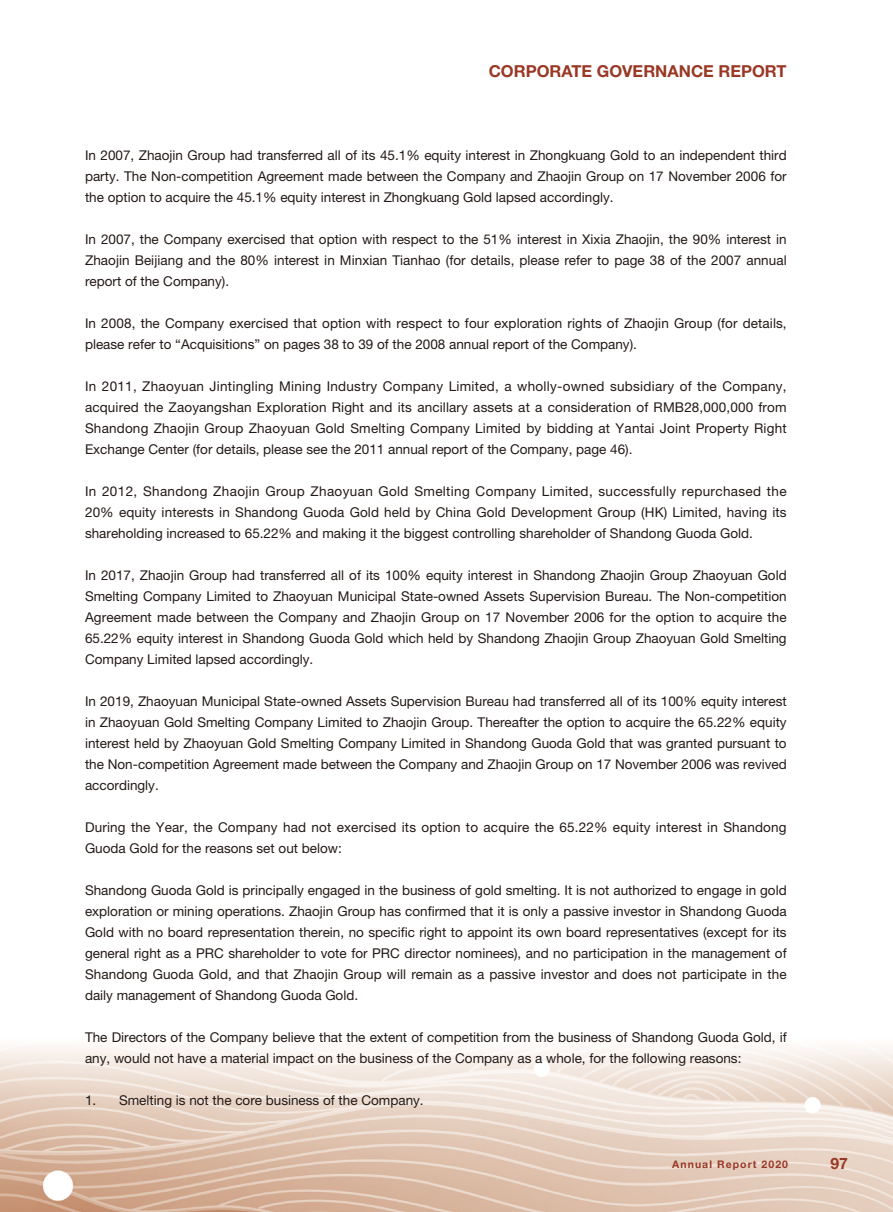
<style>
.page{position:relative;width:893px;height:1212px;background:#fff}
.page>*{position:absolute;margin:0;border:0;box-sizing:border-box;transform-origin:0 0}
.t1{font:700 16.5px "Helvetica Neue LT Std";color:#993824}
.t2{font:700 15.75px "Helvetica Neue LT Std";color:#993824}
.t3{font:13.5px/21px "Helvetica Neue LT Std";color:#231916;text-align:justify}
.t4{font:700 10.5px "Helvetica Neue LT Std";letter-spacing:.1em;color:#993824}
</style>
<div class="page">
<img style="left:0;top:1045px;width:893px;height:167px">
<p class="t1" style="left:489px;top:66px;width:299px">CORPORATE GOVERNANCE REPORT</p>
<p class="t3" style="left:85px;top:146px;width:703px">In 2007, Zhaojin Group had transferred all of its 45.1% equity interest in Zhongkuang Gold to an independent third party. The Non-competition Agreement made between the Company and Zhaojin Group on 17 November 2006 for the option to acquire the 45.1% equity interest in Zhongkuang Gold lapsed accordingly.</p>
<p class="t3" style="left:85px;top:230px;width:703px">In 2007, the Company exercised that option with respect to the 51% interest in Xixia Zhaojin, the 90% interest in Zhaojin Beijiang and the 80% interest in Minxian Tianhao (for details, please refer to page 38 of the 2007 annual report of the Company).</p>
<p class="t3" style="left:85px;top:314px;width:703px">In 2008, the Company exercised that option with respect to four exploration rights of Zhaojin Group (for details, please refer to “Acquisitions” on pages 38 to 39 of the 2008 annual report of the Company).</p>
<p class="t3" style="left:85px;top:377px;width:703px">In 2011, Zhaoyuan Jintingling Mining Industry Company Limited, a wholly-owned subsidiary of the Company, acquired the Zaoyangshan Exploration Right and its ancillary assets at a consideration of RMB28,000,000 from Shandong Zhaojin Group Zhaoyuan Gold Smelting Company Limited by bidding at Yantai Joint Property Right Exchange Center (for details, please see the 2011 annual report of the Company, page 46).</p>
<p class="t3" style="left:85px;top:482px;width:703px">In 2012, Shandong Zhaojin Group Zhaoyuan Gold Smelting Company Limited, successfully repurchased the 20% equity interests in Shandong Guoda Gold held by China Gold Development Group (HK) Limited, having its shareholding increased to 65.22% and making it the biggest controlling shareholder of Shandong Guoda Gold.</p>
<p class="t3" style="left:85px;top:566px;width:703px">In 2017, Zhaojin Group had transferred all of its 100% equity interest in Shandong Zhaojin Group Zhaoyuan Gold Smelting Company Limited to Zhaoyuan Municipal State-owned Assets Supervision Bureau. The Non-competition Agreement made between the Company and Zhaojin Group on 17 November 2006 for the option to acquire the 65.22% equity interest in Shandong Guoda Gold which held by Shandong Zhaojin Group Zhaoyuan Gold Smelting Company Limited lapsed accordingly.</p>
<p class="t3" style="left:85px;top:692px;width:703px">In 2019, Zhaoyuan Municipal State-owned Assets Supervision Bureau had transferred all of its 100% equity interest in Zhaoyuan Gold Smelting Company Limited to Zhaojin Group. Thereafter the option to acquire the 65.22% equity interest held by Zhaoyuan Gold Smelting Company Limited in Shandong Guoda Gold that was granted pursuant to the Non-competition Agreement made between the Company and Zhaojin Group on 17 November 2006 was revived accordingly.</p>
<p class="t3" style="left:85px;top:818px;width:703px">During the Year, the Company had not exercised its option to acquire the 65.22% equity interest in Shandong<br>Guoda Gold for the reasons set out below:</p>
<p class="t3" style="left:85px;top:881px;width:703px">Shandong Guoda Gold is principally engaged in the business of gold smelting. It is not authorized to engage in gold exploration or mining operations. Zhaojin Group has confirmed that it is only a passive investor in Shandong Guoda Gold with no board representation therein, no specific right to appoint its own board representatives (except for its general right as a PRC shareholder to vote for PRC director nominees), and no participation in the management of Shandong Guoda Gold, and that Zhaojin Group will remain as a passive investor and does not participate in the daily management of Shandong Guoda Gold.</p>
<p class="t3" style="left:85px;top:1028px;width:703px">The Directors of the Company believe that the extent of competition from the business of Shandong Guoda Gold, if any, would not have a material impact on the business of the Company as a whole, for the following reasons:</p>
<p class="t3" style="left:85px;top:1091px;width:340px">1. Smelting is not the core business of the Company.</p>
<p class="t4" style="left:672px;top:1160px;width:117px">Annual Report 2020</p>
<p class="t2" style="left:830px;top:1157px;width:19px">97</p>
</div>
